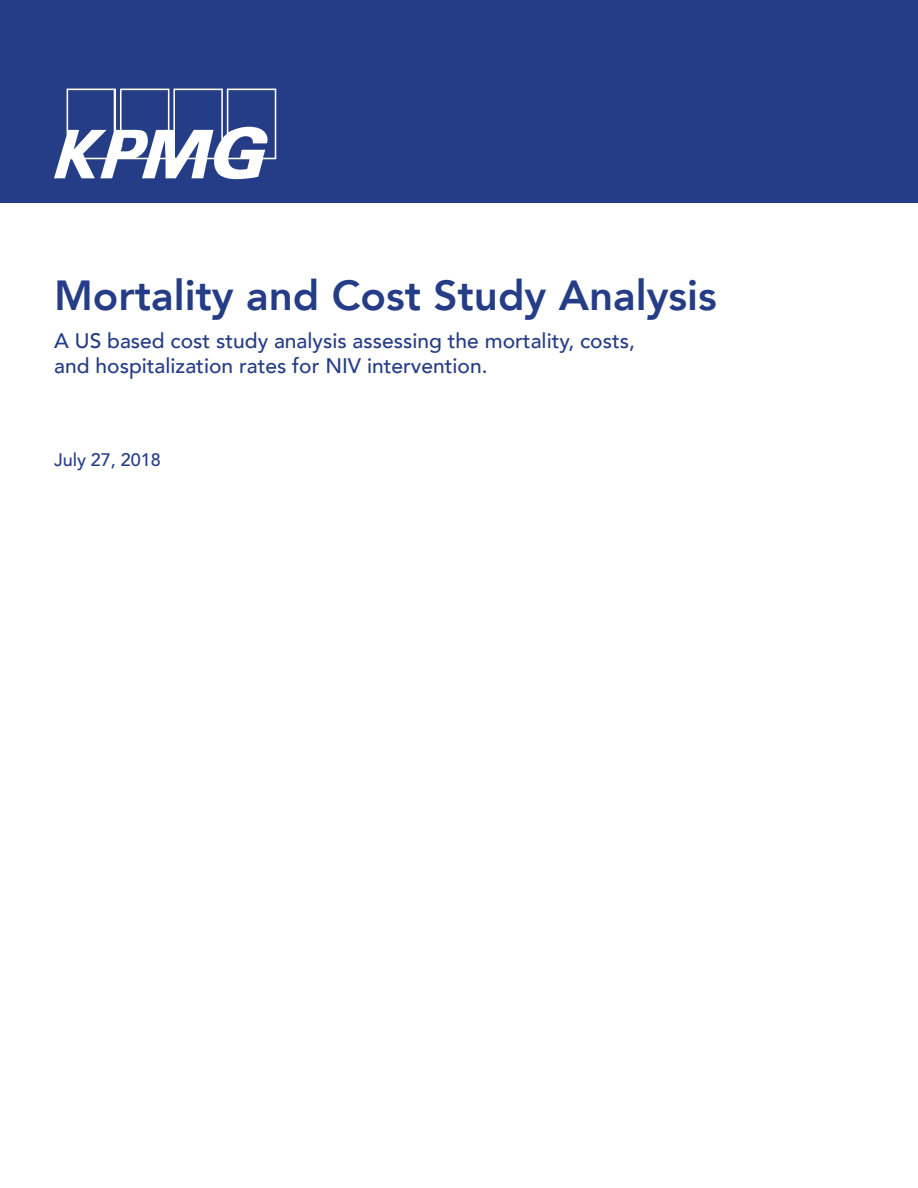
<style>
.page{position:relative;width:918px;height:1188px;background:#fff}
.page>*{position:absolute;margin:0;border:0;box-sizing:border-box;transform-origin:0 0}
.t1{font:800 42px "Avenir";color:#253d86}
.t2{font:500 21px/25.2px "Avenir";color:#253d86}
.t3{font:500 18px "Avenir LT Std";color:#253d86}
</style>
<div class="page">
<div style="left:0;top:0;width:918px;height:202px;background:#253d86"></div>
<svg style="left:54px;top:89px;width:222px;height:90px"></svg>
<p class="t1" style="left:54px;top:263px;width:664px">Mortality and Cost Study Analysis</p>
<p class="t2" style="left:54px;top:327px;width:582px">A US based cost study analysis assessing the mortality, costs, and hospitalization rates for NIV intervention.</p>
<p class="t3" style="left:54px;top:449px;width:108px">July 27, 2018</p>
</div>
